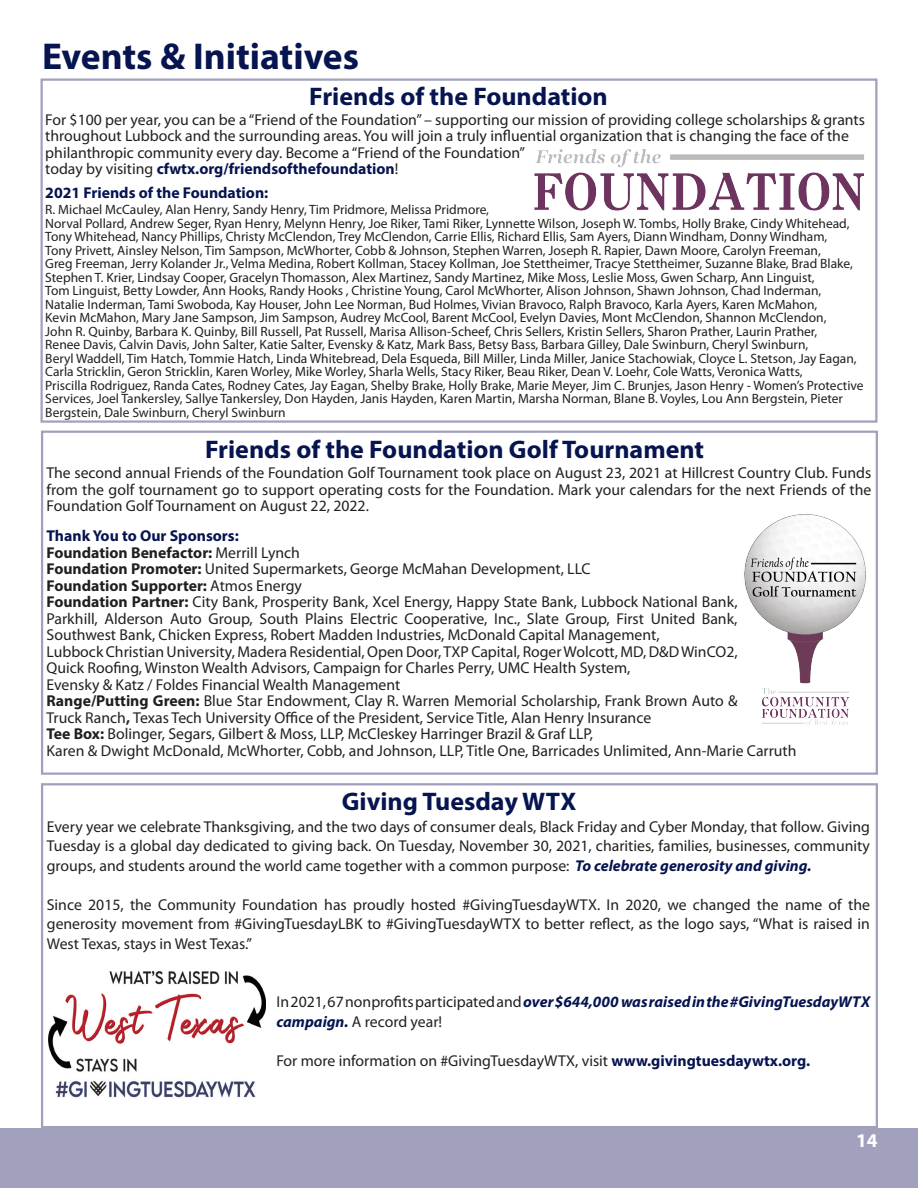
<style>
.page{position:relative;width:918px;height:1188px;background:#fff}
.page>*{position:absolute;margin:0;border:0;box-sizing:border-box;transform-origin:0 0}
.t1{font:700 37.5px "Myriad Pro";color:#061450}
.t2{font:700 25.5px "Myriad Pro";color:#061450}
.t3{font:700 19.5px "Myriad Pro";color:#fff}
.t4{font:15.75px/16.5px "Myriad Pro";color:#231f20;text-align:justify}
.t5{font:italic 700 15.75px/19.5px "Myriad Pro";color:#061450}
.t6{font:700 15.75px "Myriad Pro";color:#231f20}
.t7{font:700 15.75px "Myriad Pro";color:#061450}
.t8{font:13.5px/13.5px "Myriad Pro";color:#231f20}
.s1{font-weight:700;color:#061450}
.s2{font-weight:400}
.s3{font-weight:700}
.s4{font-weight:700;font-style:italic;color:#061450}
.s5{font-weight:400;font-style:normal;color:#231f20}
</style>
<div class="page">
<div style="left:0;top:1128px;width:918px;height:60px;background:#a1a0bd"></div>
<div style="left:41px;top:783px;width:837px;height:345px;border:2px solid #a1a0bd"></div>
<div style="left:41px;top:431px;width:837px;height:344px;border:2px solid #a1a0bd"></div>
<img style="left:48px;top:972px;width:218px;height:126px">
<img style="left:744px;top:514px;width:122px;height:211px">
<div style="left:40px;top:78px;width:838px;height:345px;border:2px solid #a1a0bd"></div>
<img style="left:534px;top:149px;width:330px;height:62px">
<p class="t1" style="left:42px;top:32px;width:319px">Events &amp; Initiatives</p>
<p class="t2" style="left:309px;top:80px;width:300px">Friends of the Foundation</p>
<p class="t4" style="left:45px;top:111px;width:821px;text-align:left">For $100 per year, you can be a “Friend of the Foundation” – supporting our mission of providing college scholarships &amp; grants throughout Lubbock and the surrounding areas. You will join a truly influential organization that is changing the face of the philanthropic community every day. Become a “Friend of the Foundation”<br>today by visiting <span class="s1">cfwtx.org/friendsofthefoundation</span>!</p>
<p class="t7" style="left:45px;top:182px;width:225px">2021 Friends of the Foundation:</p>
<p class="t8" style="left:45px;top:203px;width:445px">R. Michael McCauley, Alan Henry, Sandy Henry, Tim Pridmore, Melissa Pridmore,</p>
<p class="t8" style="left:45px;top:216px;width:806px">Norval Pollard, Andrew Seger, Ryan Henry, Melynn Henry, Joe Riker, Tami Riker, Lynnette Wilson, Joseph W. Tombs, Holly Brake, Cindy Whitehead,<br>Tony Whitehead, Nancy Phillips, Christy McClendon, Trey McClendon, Carrie Ellis, Richard Ellis, Sam Ayers, Diann Windham, Donny Windham,</p>
<p class="t8" style="left:45px;top:243px;width:777px">Tony Privett, Ainsley Nelson, Tim Sampson, McWhorter, Cobb &amp; Johnson, Stephen Warren, Joseph R. Rapier, Dawn Moore, Carolyn Freeman,</p>
<p class="t8" style="left:45px;top:257px;width:809px">Greg Freeman, Jerry Kolander Jr., Velma Medina, Robert Kollman, Stacey Kollman, Joe Stettheimer, Tracye Stettheimer, Suzanne Blake, Brad Blake,<br>Stephen T. Krier, Lindsay Cooper, Gracelyn Thomasson, Alex Martinez, Sandy Martinez, Mike Moss, Leslie Moss, Gwen Scharp, Ann Linguist,</p>
<p class="t8" style="left:45px;top:284px;width:777px">Tom Linguist, Betty Lowder, Ann Hooks, Randy Hooks , Christine Young, Carol McWhorter, Alison Johnson, Shawn Johnson, Chad Inderman,</p>
<p class="t8" style="left:45px;top:297px;width:773px">Natalie Inderman, Tami Swoboda, Kay Houser, John Lee Norman, Bud Holmes, Vivian Bravoco, Ralph Bravoco, Karla Ayers, Karen McMahon,</p>
<p class="t8" style="left:45px;top:311px;width:783px">Kevin McMahon, Mary Jane Sampson, Jim Sampson, Audrey McCool, Barent McCool, Evelyn Davies, Mont McClendon, Shannon McClendon,</p>
<p class="t8" style="left:45px;top:324px;width:774px">John R. Quinby, Barbara K. Quinby, Bill Russell, Pat Russell, Marisa Allison-Scheef, Chris Sellers, Kristin Sellers, Sharon Prather, Laurin Prather,</p>
<p class="t8" style="left:45px;top:338px;width:765px">Renee Davis, Calvin Davis, John Salter, Katie Salter, Evensky &amp; Katz, Mark Bass, Betsy Bass, Barbara Gilley, Dale Swinburn, Cheryl Swinburn,</p>
<p class="t8" style="left:45px;top:351px;width:813px">Beryl Waddell, Tim Hatch, Tommie Hatch, Linda Whitebread, Dela Esqueda, Bill Miller, Linda Miller, Janice Stachowiak, Cloyce L. Stetson, Jay Eagan,<br>Carla Stricklin, Geron Stricklin, Karen Worley, Mike Worley, Sharla Wells, Stacy Riker, Beau Riker, Dean V. Loehr, Cole Watts, Veronica Watts,</p>
<p class="t8" style="left:45px;top:378px;width:820px">Priscilla Rodriguez, Randa Cates, Rodney Cates, Jay Eagan, Shelby Brake, Holly Brake, Marie Meyer, Jim C. Brunjes, Jason Henry - Women’s Protective<br>Services, Joel Tankersley, Sallye Tankersley, Don Hayden, Janis Hayden, Karen Martin, Marsha Norman, Blane B. Voyles, Lou Ann Bergstein, Pieter<br>Bergstein, Dale Swinburn, Cheryl Swinburn</p>
<p class="t2" style="left:205px;top:433px;width:501px">Friends of the Foundation Golf Tournament</p>
<p class="t4" style="left:46px;top:465px;width:826px">The second annual Friends of the Foundation Golf Tournament took place on August 23, 2021 at Hillcrest Country Club. Funds from the golf tournament go to support operating costs for the Foundation. Mark your calendars for the next Friends of the Foundation Golf Tournament on August 22, 2022.</p>
<p class="t7" style="left:46px;top:526px;width:194px">Thank You to Our Sponsors:</p>
<p class="t6" style="left:46px;top:542px;width:255px">Foundation Benefactor: <span class="s2">Merrill Lynch</span></p>
<p class="t4" style="left:46px;top:561px;width:546px"><span class="s3">Foundation Promoter:</span> United Supermarkets, George McMahan Development, LLC</p>
<p class="t6" style="left:46px;top:575px;width:257px">Foundation Supporter: <span class="s2">Atmos Energy</span></p>
<p class="t4" style="left:46px;top:594px;width:693px"><span class="s3">Foundation Partner:</span> City Bank, Prosperity Bank, Xcel Energy, Happy State Bank, Lubbock National Bank, Parkhill, Alderson Auto Group, South Plains Electric Cooperative, Inc., Slate Group, First United Bank, Southwest Bank, Chicken Express, Robert Madden Industries, McDonald Capital Management,</p>
<p class="t4" style="left:46px;top:643px;width:693px">Lubbock Christian University, Madera Residential, Open Door, TXP Capital, Roger Wolcott, MD, D&amp;D WinCO2,<br>Quick Roofing, Winston Wealth Advisors, Campaign for Charles Perry, UMC Health System,</p>
<p class="t4" style="left:46px;top:676px;width:355px">Evensky &amp; Katz / Foldes Financial Wealth Management</p>
<p class="t4" style="left:46px;top:693px;width:693px"><span class="s3">Range/Putting Green:</span> Blue Star Endowment, Clay R. Warren Memorial Scholarship, Frank Brown Auto &amp;<br>Truck Ranch<span class="s3">,</span> Texas Tech University Office of the President, Service Title, Alan Henry Insurance</p>
<p class="t4" style="left:46px;top:726px;width:548px"><span class="s3">Tee Box:</span> Bolinger, Segars, Gilbert &amp; Moss, LLP, McCleskey Harringer Brazil &amp; Graf LLP,</p>
<p class="t4" style="left:46px;top:742px;width:752px">Karen &amp; Dwight McDonald, McWhorter, Cobb, and Johnson, LLP, Title One, Barricades Unlimited, Ann-Marie Carruth</p>
<p class="t2" style="left:342px;top:785px;width:236px">Giving Tuesday WTX</p>
<p class="t4" style="left:47px;top:817px;width:825px;line-height:19.5px">Every year we celebrate Thanksgiving, and the two days of consumer deals, Black Friday and Cyber Monday, that follow. Giving Tuesday is a global day dedicated to giving back. On Tuesday, November 30, 2021, charities, families, businesses, community groups, and students around the world came together with a common purpose: <span class="s4">To celebrate generosity and giving.</span></p>
<p class="t4" style="left:47px;top:895px;width:825px;line-height:19.5px">Since 2015, the Community Foundation has proudly hosted #GivingTuesdayWTX. In 2020, we changed the name of the generosity movement from #GivingTuesdayLBK to #GivingTuesdayWTX to better reflect, as the logo says, “What is raised in West Texas, stays in West Texas.”</p>
<p class="t5" style="left:276px;top:992px;width:595px"><span class="s5">In 2021, 67 nonprofits participated and</span> over $644,000 was raised in the #GivingTuesdayWTX campaign. <span class="s5">A record year!</span></p>
<p class="t4" style="left:276px;top:1052px;width:535px">For more information on #GivingTuesdayWTX, visit <span class="s1">www.givingtuesdaywtx.org.</span></p>
<p class="t3" style="left:856px;top:1128px;width:23px">14</p>
</div>
